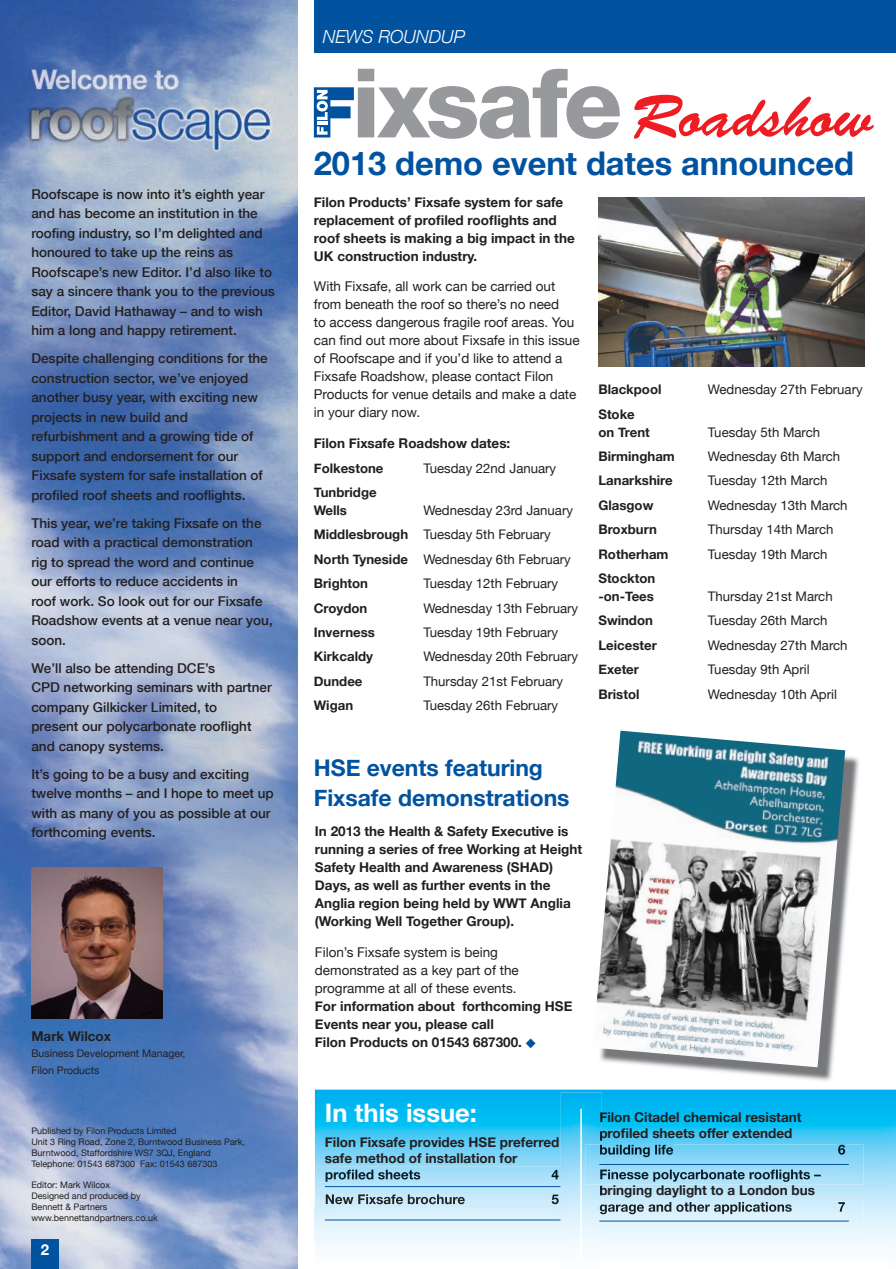
<style>
.page{position:relative;width:896px;height:1269px;background:#fff}
.page>*{position:absolute;margin:0;border:0;box-sizing:border-box;transform-origin:0 0}
.t1{font:60.15px "Brush Script Std";color:#ee1d23}
.t2{font:700 32.7px "Helvetica Neue";color:#0153a0}
.t3{font:700 25.5px "Helvetica Neue";color:#fff}
.t4{font:700 22.95px/30px "Helvetica Neue";color:#0153a0}
.t5{font:italic 300 18px "Helvetica Neue";color:#fff}
.t6{font:700 15px "Helvetica Neue";color:#fff}
.t7{font:500 13.5px/19.5px "Helvetica Neue";color:#231f20}
.t8{font:700 13.5px/18px "Helvetica Neue";color:#231f20}
.t9{font:13.5px/18px "Helvetica Neue";color:#231f20}
.t10{font:13.2px/24.5px "Helvetica Neue";color:#231f20}
.t11{font:700 13.2px/18px "Helvetica Neue";color:#231f20}
.t12{font:10.5px/16.5px "Helvetica Neue";color:#231f20}
.t13{font:9px/10.8px "Helvetica Neue";color:#231f20}
.s1{font-weight:700}
.s2{color:#0153a0}
</style>
<div class="page">
<img style="left:0;top:0;width:298px;height:1268px">
<div style="left:314px;top:0;width:582px;height:53px;background:#0153a0"></div>
<svg style="left:315px;top:1089px;width:581px;height:159px;background:#4ccbf5"></svg>
<svg style="left:326px;top:1136px;width:233px;height:13px;background:#5cccf5"></svg>
<div style="left:602px;top:1111px;width:199px;height:10px;background:#00bcf2"></div>
<svg style="left:602px;top:1128px;width:190px;height:12px;background:#3cc6f4"></svg>
<div style="left:602px;top:1185px;width:213px;height:12px;background:#bce6fb"></div>
<img style="left:31px;top:867px;width:132px;height:151px">
<img style="left:561px;top:1092px;width:41px;height:157px">
<svg style="left:600px;top:1111px;width:2px;height:10px"></svg>
<hr style="left:580px;top:1108px;width:2px;height:160px;background:#fff">
<img style="left:886px;top:1092px;width:10px;height:157px">
<img style="left:314px;top:1166px;width:261px;height:73px">
<img style="left:326px;top:1169px;width:95px;height:12px">
<svg style="left:552px;top:1169px;width:7px;height:9px"></svg>
<img style="left:326px;top:1194px;width:139px;height:5px">
<hr style="left:325px;top:1185px;width:235px;height:1px;background:#0153a0">
<img style="left:326px;top:1199px;width:139px;height:4px">
<svg style="left:552px;top:1194px;width:7px;height:9px"></svg>
<img style="left:561px;top:1199px;width:14px;height:7px">
<hr style="left:325px;top:1219px;width:235px;height:1px;background:#0153a0">
<img style="left:585px;top:1144px;width:278px;height:40px">
<img style="left:602px;top:1144px;width:71px;height:12px">
<svg style="left:838px;top:1144px;width:7px;height:10px"></svg>
<img style="left:602px;top:1169px;width:219px;height:12px">
<svg style="left:600px;top:1128px;width:2px;height:28px"></svg>
<hr style="left:599px;top:1163px;width:250px;height:1px;background:#0153a0">
<img style="left:585px;top:1200px;width:278px;height:40px">
<img style="left:602px;top:1201px;width:190px;height:12px">
<svg style="left:838px;top:1201px;width:7px;height:10px"></svg>
<svg style="left:600px;top:1169px;width:2px;height:44px"></svg>
<hr style="left:599px;top:1220px;width:250px;height:1px;background:#0153a0">
<svg style="left:314px;top:69px;width:306px;height:70px"></svg>
<img style="left:598px;top:197px;width:266px;height:170px">
<img style="left:669px;top:750px;width:190px;height:331px">
<img style="left:596px;top:730px;width:249px;height:337px">
<div style="left:31px;top:1239px;width:28px;height:29px;background:#0153a0"></div>
<svg style="left:0;top:1264px;width:3px;height:5px"></svg>
<p class="t7" style="left:31px;top:184px;width:245px">Roofscape is now into it’s eighth year and has become an institution in the roofing industry, so I’m delighted and honoured to take up the reins as Roofscape’s new Editor. I’d also like to say a sincere thank you to the previous Editor, David Hathaway – and to wish him a long and happy retirement.</p>
<p class="t7" style="left:31px;top:348px;width:238px">Despite challenging conditions for the construction sector, we’ve enjoyed another busy year, with exciting new projects in new build and refurbishment and a growing tide of support and endorsement for our Fixsafe system for safe installation of profiled roof sheets and rooflights.</p>
<p class="t7" style="left:31px;top:513px;width:243px">This year, we’re taking Fixsafe on the road with a practical demonstration<br>rig to spread the word and continue our efforts to reduce accidents in<br>roof work. So look out for our Fixsafe<br>Roadshow events at a venue near you, soon.</p>
<p class="t7" style="left:31px;top:658px;width:242px">We’ll also be attending DCE’s<br>CPD networking seminars with partner company Gilkicker Limited, to<br>present our polycarbonate rooflight and canopy systems.</p>
<p class="t7" style="left:31px;top:764px;width:244px">It’s going to be a busy and exciting twelve months – and I hope to meet up with as many of you as possible at our forthcoming events.</p>
<p class="t8" style="left:31px;top:1026px;width:81px">Mark Wilcox</p>
<p class="t12" style="left:31px;top:1044px;width:156px">Business Development Manager,<br>Filon Products</p>
<p class="t13" style="left:31px;top:1125px;width:215px">Published by Filon Products Limited<br>Unit 3 Ring Road, Zone 2, Burntwood Business Park, Burntwood, Staffordshire WS7 3QJ, England Telephone: 01543 687300 Fax: 01543 687303</p>
<p class="t13" style="left:31px;top:1179px;width:128px">Editor: Mark Wilcox<br>Designed and produced by<br>Bennett &amp; Partners www.bennettandpartners.co.uk</p>
<p class="t6" style="left:41px;top:1239px;width:10px">2</p>
<h3 class="t5" style="left:323px;top:26px;width:144px">NEWS ROUNDUP</h3>
<h1 class="t1" style="left:631px;top:83px;width:243px">Roadshow</h1>
<h2 class="t2" style="left:314px;top:143px;width:542px">2013 demo event dates announced</h2>
<p class="t8" style="left:314px;top:192px;width:262px">Filon Products’ Fixsafe system for safe replacement of profiled rooflights and roof sheets is making a big impact in the UK construction industry.</p>
<p class="t9" style="left:314px;top:277px;width:267px">With Fixsafe, all work can be carried out from beneath the roof so there’s no need<br>to access dangerous fragile roof areas. You can find out more about Fixsafe in this issue of Roofscape and if you’d like to attend a Fixsafe Roadshow, please contact Filon Products for venue details and make a date in your diary now.</p>
<p class="t8" style="left:314px;top:434px;width:198px">Filon Fixsafe Roadshow dates:</p>
<p class="t11" style="left:314px;top:458px;width:71px">Folkestone</p>
<p class="t10" style="left:423px;top:455px;width:134px">Tuesday 22nd January</p>
<p class="t11" style="left:314px;top:483px;width:64px">Tunbridge<br>Wells</p>
<p class="t10" style="left:314px;top:498px;width:261px;text-indent:109px">Wednesday 23rd January<br><span class="s1">Middlesbrough</span> Tuesday 5th February<br><span class="s1">North Tyneside</span> Wednesday 6th February<br><span class="s1">Brighton</span></p>
<p class="t10" style="left:423px;top:571px;width:136px">Tuesday 12th February</p>
<p class="t11" style="left:314px;top:598px;width:55px">Croydon</p>
<p class="t10" style="left:423px;top:595px;width:156px">Wednesday 13th February</p>
<p class="t11" style="left:314px;top:623px;width:63px">Inverness</p>
<p class="t10" style="left:423px;top:619px;width:136px">Tuesday 19th February</p>
<p class="t11" style="left:314px;top:647px;width:61px">Kirkcaldy</p>
<p class="t10" style="left:423px;top:644px;width:156px">Wednesday 20th February</p>
<p class="t11" style="left:314px;top:671px;width:50px">Dundee</p>
<p class="t10" style="left:423px;top:668px;width:141px">Thursday 21st February</p>
<p class="t11" style="left:314px;top:696px;width:41px">Wigan</p>
<p class="t10" style="left:423px;top:693px;width:136px">Tuesday 26th February</p>
<p class="t11" style="left:598px;top:380px;width:65px">Blackpool</p>
<p class="t10" style="left:708px;top:377px;width:156px">Wednesday 27th February</p>
<p class="t11" style="left:598px;top:404px;width:53px">Stoke on Trent</p>
<p class="t10" style="left:708px;top:419px;width:114px">Tuesday 5th March</p>
<p class="t11" style="left:598px;top:447px;width:78px">Birmingham</p>
<p class="t10" style="left:708px;top:444px;width:134px">Wednesday 6th March</p>
<p class="t11" style="left:598px;top:471px;width:76px">Lanarkshire</p>
<p class="t10" style="left:708px;top:468px;width:121px">Tuesday 12th March</p>
<p class="t11" style="left:598px;top:496px;width:56px">Glasgow</p>
<p class="t10" style="left:708px;top:492px;width:141px">Wednesday 13th March</p>
<p class="t11" style="left:598px;top:520px;width:60px">Broxburn</p>
<p class="t10" style="left:708px;top:517px;width:127px">Thursday 14th March</p>
<p class="t11" style="left:598px;top:544px;width:72px">Rotherham</p>
<p class="t10" style="left:708px;top:541px;width:121px">Tuesday 19th March</p>
<p class="t11" style="left:598px;top:569px;width:58px">Stockton -on-Tees</p>
<p class="t10" style="left:708px;top:584px;width:126px">Thursday 21st March</p>
<p class="t11" style="left:598px;top:611px;width:56px">Swindon</p>
<p class="t10" style="left:708px;top:608px;width:121px">Tuesday 26th March</p>
<p class="t11" style="left:598px;top:635px;width:60px">Leicester</p>
<p class="t10" style="left:708px;top:632px;width:141px">Wednesday 27th March</p>
<p class="t11" style="left:598px;top:660px;width:42px">Exeter</p>
<p class="t10" style="left:708px;top:657px;width:103px">Tuesday 9th April</p>
<p class="t11" style="left:598px;top:684px;width:43px">Bristol</p>
<p class="t10" style="left:708px;top:681px;width:131px">Wednesday 10th April</p>
<h3 class="t4" style="left:314px;top:752px;width:257px">HSE events featuring<br>Fixsafe demonstrations</h3>
<p class="t8" style="left:315px;top:822px;width:269px">In 2013 the Health &amp; Safety Executive is running a series of free Working at Height Safety Health and Awareness (SHAD)<br>Days, as well as further events in the Anglia region being held by WWT Anglia (Working Well Together Group).</p>
<p class="t9" style="left:315px;top:943px;width:205px">Filon’s Fixsafe system is being demonstrated as a key part of the programme at all of these events.</p>
<p class="t8" style="left:315px;top:996px;width:259px">For information about forthcoming HSE<br>Events near you, please call<br>Filon Products on 01543 687300. <span class="s2">◆</span></p>
<h3 class="t3" style="left:325px;top:1097px;width:154px">In this issue:</h3>
<p class="t8" style="left:325px;top:1133px;width:236px;line-height:16.2px">Filon Fixsafe provides HSE preferred safe method of installation for</p>
<p class="t8" style="left:599px;top:1108px;width:204px;line-height:16.2px">Filon Citadel chemical resistant profiled sheets offer extended</p>
<p class="t8" style="left:599px;top:1180px;width:217px">bringing daylight to a London bus</p>
</div>
